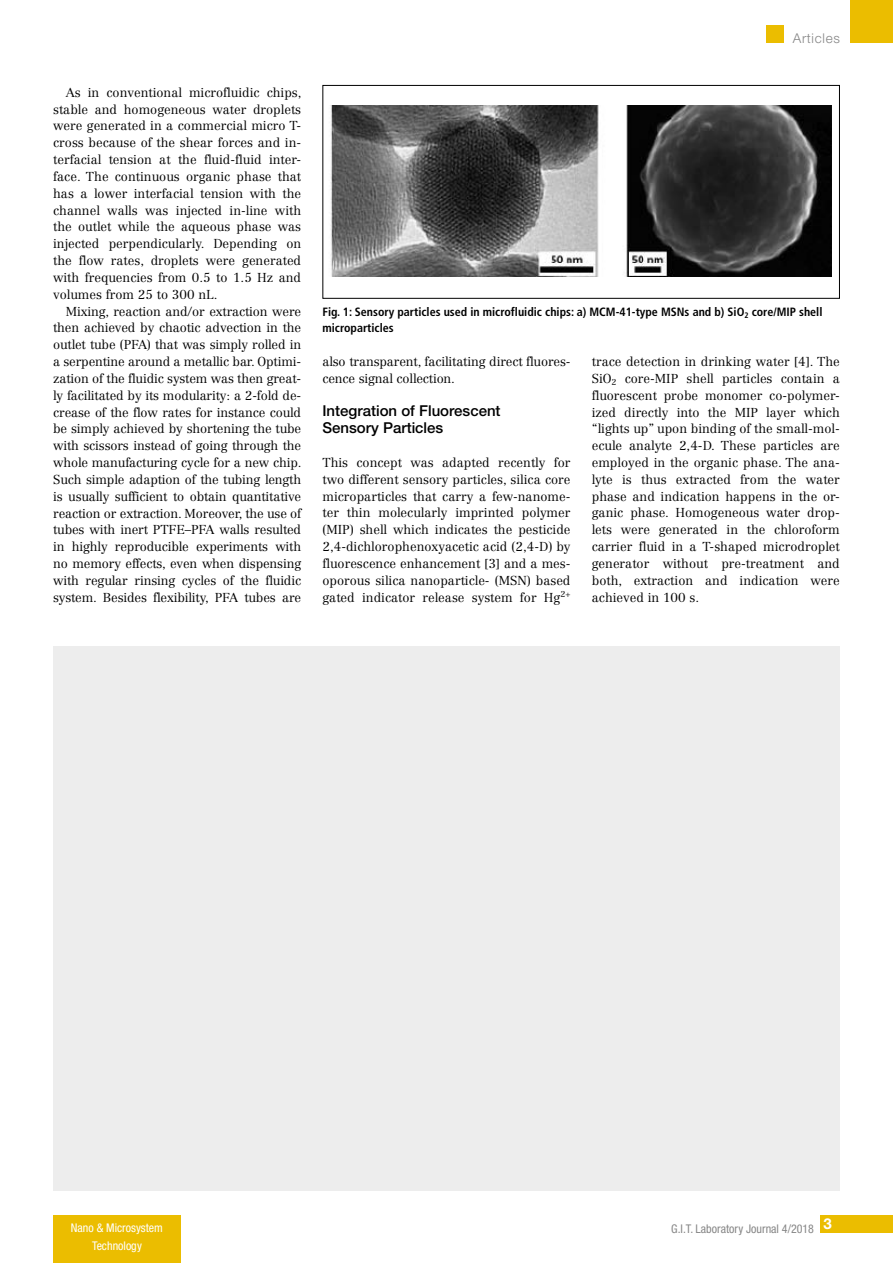
<style>
.page{position:relative;width:893px;height:1263px;background:#fff}
.page>*{position:absolute;margin:0;border:0;box-sizing:border-box;transform-origin:0 0}
.t1{font:500 15px/16.8px "Helvetica Neue LT Std";color:#000}
.t2{font:700 15px "Helvetica Neue LT Std";color:#fff}
.t3{font:300 13.5px "Helvetica Neue LT Std";letter-spacing:.05em;color:#878787}
.t4{font:300 12.75px/16.8px "Centennial LT Std";color:#000;text-align:justify}
.t5{font:700 condensed 12px/16.8px "Frutiger LT Std";color:#000}
.t6{font:condensed 12px "Helvetica Neue LT Std";color:#878787}
.t7{font:condensed 12px/18px "Helvetica Neue LT Std";color:#fff;text-align:center}
</style>
<div class="page">
<img style="left:330px;top:106px;width:502px;height:171px">
<div style="left:322px;top:85px;width:518px;height:214px;border:1px solid #000"></div>
<div style="left:53px;top:646px;width:787px;height:544px;background:#ededed"></div>
<div style="left:53px;top:1215px;width:128px;height:48px;background:#ebbd00"></div>
<div style="left:821px;top:1215px;width:72px;height:17px;background:#ebbd00"></div>
<div style="left:766px;top:26px;width:17px;height:17px;background:#ebbd00"></div>
<div style="left:850px;top:0;width:43px;height:43px;background:#ebbd00"></div>
<p class="t4" style="left:53px;top:84px;width:250px;text-indent:13px">As in conventional microfluidic chips, stable and homogeneous water droplets were generated in a commercial micro T&shy;cross because of the shear forces and in&shy;terfacial tension at the fluid-fluid inter&shy;face. The continuous organic phase that has a lower interfacial tension with the channel walls was injected in-line with the outlet while the aqueous phase was injected perpendicularly. Depending on the flow rates, droplets were generated with frequencies from 0.5 to 1.5 Hz and volumes from 25 to 300 nL.</p>
<p class="t4" style="left:53px;top:303px;width:250px;text-indent:13px">Mixing, reaction and/or extraction were then achieved by chaotic advection in the outlet tube (PFA) that was simply rolled in a serpentine around a metallic bar. Optimi&shy;zation of the fluidic system was then great&shy;ly facilitated by its modularity: a 2-fold de&shy;crease of the flow rates for instance could be simply achieved by shortening the tube with scissors instead of going through the whole manufacturing cycle for a new chip.<br>Such simple adaption of the tubing length is usually sufficient to obtain quantitative reaction or extraction. Moreover, the use of tubes with inert PTFE–PFA walls resulted in highly reproducible experiments with no memory effects, even when dispensing with regular rinsing cycles of the fluidic system. Besides flexibility, PFA tubes are</p>
<p class="t3" style="left:793px;top:29px;width:48px">Articles</p>
<p class="t5" style="left:322px;top:303px;width:502px">Fig. 1: Sensory particles used in microfluidic chips: a) MCM-41-type MSNs and b) SiO<sub>2</sub> core/MIP shell microparticles</p>
<p class="t4" style="left:322px;top:353px;width:250px">also transparent, facilitating direct fluores&shy;cence signal collection.</p>
<p class="t1" style="left:322px;top:403px;width:180px">Integration of Fluorescent<br>Sensory Particles</p>
<p class="t4" style="left:322px;top:454px;width:250px">This concept was adapted recently for two different sensory particles, silica core microparticles that carry a few-nanome&shy;ter thin molecularly imprinted polymer (MIP) shell which indicates the pesticide 2,4-dichlorophenoxyacetic acid (2,4-D) by fluorescence enhancement [3] and a mes&shy;oporous silica nanoparticle- (MSN) based gated indicator release system for Hg<sup>2+</sup></p>
<p class="t4" style="left:592px;top:353px;width:250px">trace detection in drinking water [4]. The SiO<sub>2</sub> core-MIP shell particles contain a fluorescent probe monomer co-polymer&shy;ized directly into the MIP layer which “lights up” upon binding of the small-mol&shy;ecule analyte 2,4-D. These particles are employed in the organic phase. The ana&shy;lyte is thus extracted from the water phase and indication happens in the or&shy;ganic phase. Homogeneous water drop&shy;lets were generated in the chloroform carrier fluid in a T-shaped microdroplet generator without pre-treatment and both, extraction and indication were achieved in 100 s.</p>
<p class="t7" style="left:71px;top:1219px;width:93px">Nano &amp; Microsystem<br>Technology</p>
<p class="t6" style="left:671px;top:1221px;width:144px">G.I.T. Laboratory Journal 4/2018</p>
<p class="t2" style="left:823px;top:1214px;width:10px">3</p>
</div>
